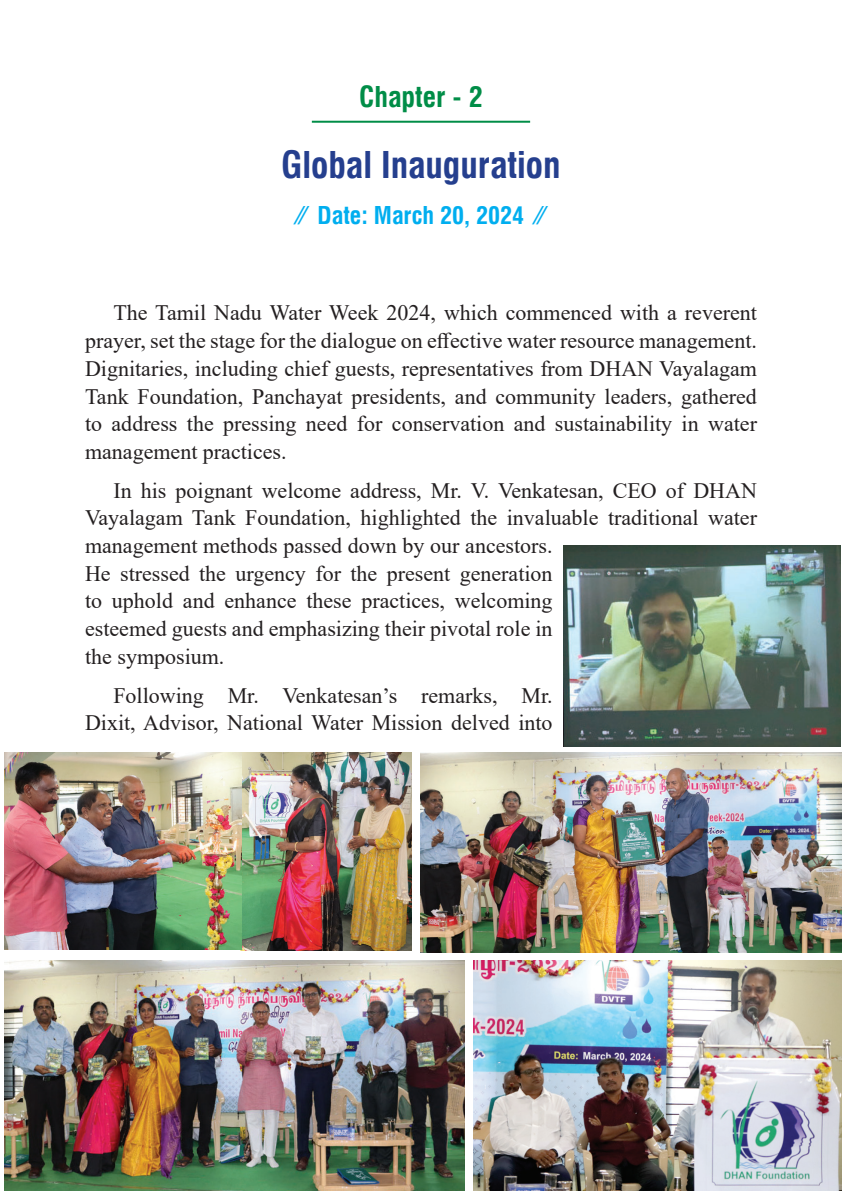
<style>
.page{position:relative;width:842px;height:1191px;background:#fff}
.page>*{position:absolute;margin:0;border:0;box-sizing:border-box;transform-origin:0 0}
.t1{font:36px "Corporate Condensed Bold SWFTE";color:#253f8e}
.t2{font:28px "Corporate Condensed Bold SWFTE";color:#008d47}
.t3{font:24px "Corporate Condensed Bold SWFTE";color:#00aeef}
.t4{font:22px/27.6px "Times New Roman";color:#231f20;text-align:justify}
</style>
<div class="page">
<hr style="left:312px;top:121px;width:218px;height:2px;background:#008d47">
<img style="left:420px;top:752px;width:422px;height:200px">
<img style="left:5px;top:752px;width:407px;height:198px">
<img style="left:564px;top:545px;width:277px;height:201px">
<img style="left:473px;top:960px;width:369px;height:230px">
<img style="left:5px;top:960px;width:460px;height:230px">
<p class="t2" style="left:359px;top:79px;width:125px">Chapter - 2</p>
<h1 class="t1" style="left:281px;top:143px;width:281px">Global Inauguration</h1>
<p class="t3" style="left:298px;top:201px;width:248px">// Date: March 20, 2024 //</p>
<p class="t4" style="left:85px;top:298px;width:673px;text-indent:28px">The Tamil Nadu Water Week 2024, which commenced with a reverent prayer, set the stage for the dialogue on effective water resource management.<br>Dignitaries, including chief guests, representatives from DHAN Vayalagam Tank Foundation, Panchayat presidents, and community leaders, gathered to address the pressing need for conservation and sustainability in water management practices.</p>
<p class="t4" style="left:85px;top:476px;width:673px;text-align:left;text-indent:28px">In his poignant welcome address, Mr. V. Venkatesan, CEO of DHAN Vayalagam Tank Foundation, highlighted the invaluable traditional water management methods passed down by our ancestors.<br>He stressed the urgency for the present generation<br>to uphold and enhance these practices, welcoming<br>esteemed guests and emphasizing their pivotal role in<br>the symposium.</p>
<p class="t4" style="left:85px;top:680px;width:469px;text-align:right">Following Mr. Venkatesan’s remarks, Mr.<br>Dixit, Advisor, National Water Mission delved into</p>
</div>
